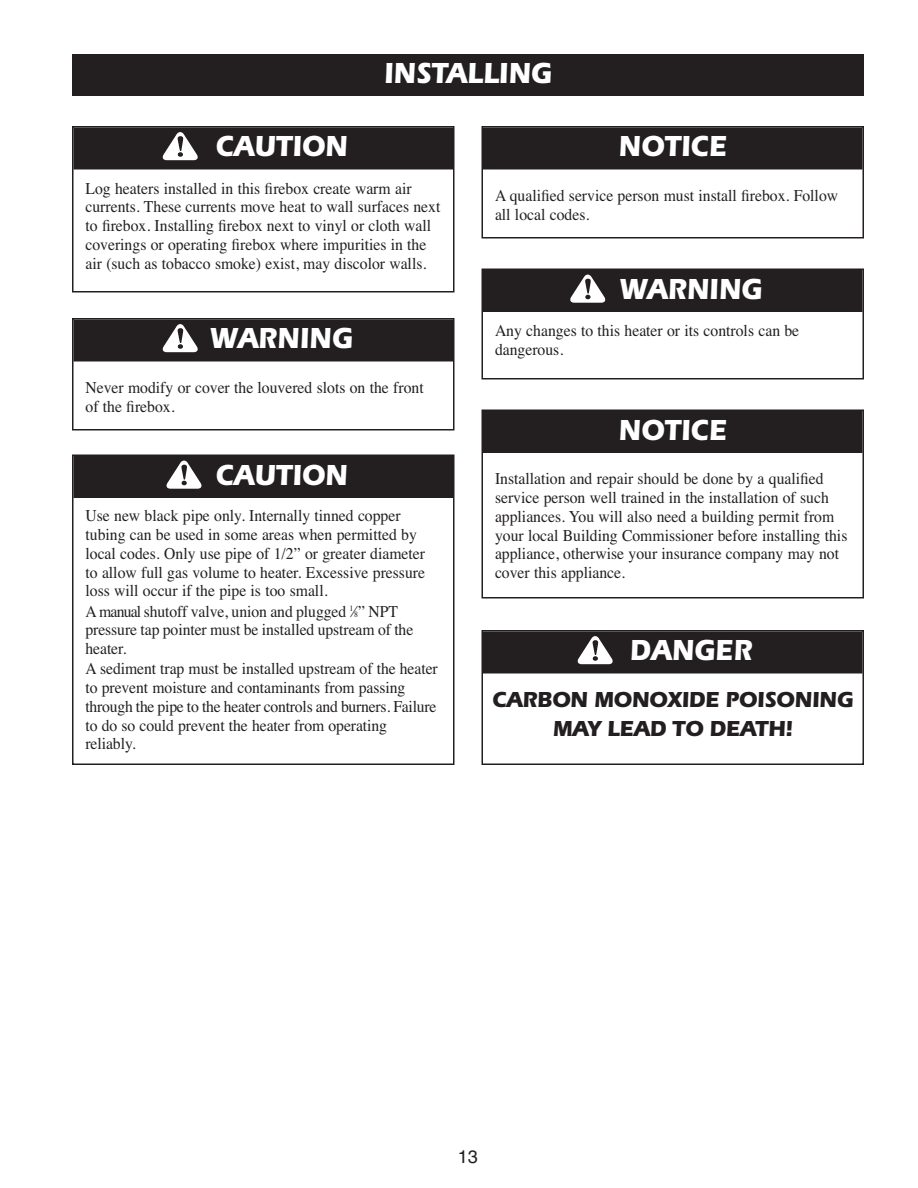
<style>
.page{position:relative;width:918px;height:1188px;background:#fff}
.page>*{position:absolute;margin:0;border:0;box-sizing:border-box;transform-origin:0 0}
.t1{font:700 30px "Itc Eras";color:#fff;scale:.9 1}
.t2{font:700 22.5px/28.5px "Itc Eras";letter-spacing:-.015em;color:#231f20;text-align:center;scale:.95 1}
.t3{font:18px "Helvetica";color:#231f20}
.t4{font:16.5px/18.8px "Times";color:#231f20;scale:.95 1}
.s1{font-size:8.25px}
</style>
<div class="page">
<div style="left:72px;top:54px;width:792px;height:42px;background:#231f20"></div>
<div style="left:72px;top:126px;width:382px;height:166px;border:2px solid #231f20"></div>
<div style="left:74px;top:128px;width:379px;height:42px;background:#231f20"></div>
<svg style="left:162px;top:132px;width:36px;height:28px"></svg>
<div style="left:72px;top:318px;width:382px;height:112px;border:2px solid #231f20"></div>
<div style="left:74px;top:320px;width:379px;height:42px;background:#231f20"></div>
<svg style="left:162px;top:324px;width:36px;height:28px"></svg>
<div style="left:482px;top:126px;width:382px;height:112px;border:2px solid #231f20"></div>
<div style="left:483px;top:128px;width:379px;height:42px;background:#231f20"></div>
<div style="left:482px;top:410px;width:382px;height:188px;border:2px solid #231f20"></div>
<div style="left:483px;top:411px;width:379px;height:42px;background:#231f20"></div>
<div style="left:482px;top:630px;width:382px;height:135px;border:2px solid #231f20"></div>
<div style="left:483px;top:632px;width:379px;height:42px;background:#231f20"></div>
<svg style="left:577px;top:636px;width:36px;height:28px"></svg>
<div style="left:482px;top:268px;width:382px;height:112px;border:2px solid #231f20"></div>
<div style="left:483px;top:270px;width:379px;height:42px;background:#231f20"></div>
<svg style="left:570px;top:274px;width:36px;height:29px"></svg>
<div style="left:72px;top:454px;width:382px;height:311px;border:2px solid #231f20"></div>
<div style="left:74px;top:456px;width:379px;height:42px;background:#231f20"></div>
<svg style="left:166px;top:460px;width:36px;height:29px"></svg>
<h1 class="t1" style="left:384px;top:62px;width:188px">INSTALLING</h1>
<h1 class="t1" style="left:215px;top:136px;width:148px">CAUTION</h1>
<p class="t4" style="left:86px;top:180px;width:375px">Log heaters installed in this firebox create warm air currents. These currents move heat to wall surfaces next to firebox. Installing firebox next to vinyl or cloth wall coverings or operating firebox where impurities in the air (such as tobacco smoke) exist, may discolor walls.</p>
<h1 class="t1" style="left:211px;top:328px;width:159px">WARNING</h1>
<p class="t4" style="left:86px;top:379px;width:358px">Never modify or cover the louvered slots on the front of the firebox.</p>
<h1 class="t1" style="left:215px;top:464px;width:148px">CAUTION</h1>
<p class="t4" style="left:86px;top:508px;width:359px">Use new black pipe only. Internally tinned copper tubing can be used in some areas when permitted by local codes. Only use pipe of 1/2” or greater diameter to allow full gas volume to heater. Excessive pressure loss will occur if the pipe is too small.</p>
<p class="t4" style="left:85px;top:603px;width:347px">A manual shutoff valve, union and plugged <sup>1</sup>⁄<span class="s1">8</span>” NPT pressure tap pointer must be installed upstream of the heater.</p>
<p class="t4" style="left:85px;top:661px;width:372px">A sediment trap must be installed upstream of the heater to prevent moisture and contaminants from passing through the pipe to the heater controls and burners. Failure to do so could prevent the heater from operating reliably.</p>
<h1 class="t1" style="left:619px;top:136px;width:122px">NOTICE</h1>
<p class="t4" style="left:495px;top:187px;width:363px">A qualified service person must install firebox. Follow all local codes.</p>
<h1 class="t1" style="left:620px;top:278px;width:159px">WARNING</h1>
<p class="t4" style="left:495px;top:323px;width:322px">Any changes to this heater or its controls can be dangerous.</p>
<h1 class="t1" style="left:619px;top:419px;width:122px">NOTICE</h1>
<p class="t4" style="left:495px;top:471px;width:372px">Installation and repair should be done by a qualified service person well trained in the installation of such appliances. You will also need a building permit from your local Building Commissioner before installing this appliance, otherwise your insurance company may not cover this appliance.</p>
<h1 class="t1" style="left:630px;top:640px;width:138px">DANGER</h1>
<h2 class="t2" style="left:492px;top:688px;width:382px">CARBON MONOXIDE POISONING<br>MAY LEAD TO DEATH!</h2>
<p class="t3" style="left:458px;top:1150px;width:22px">13</p>
</div>
